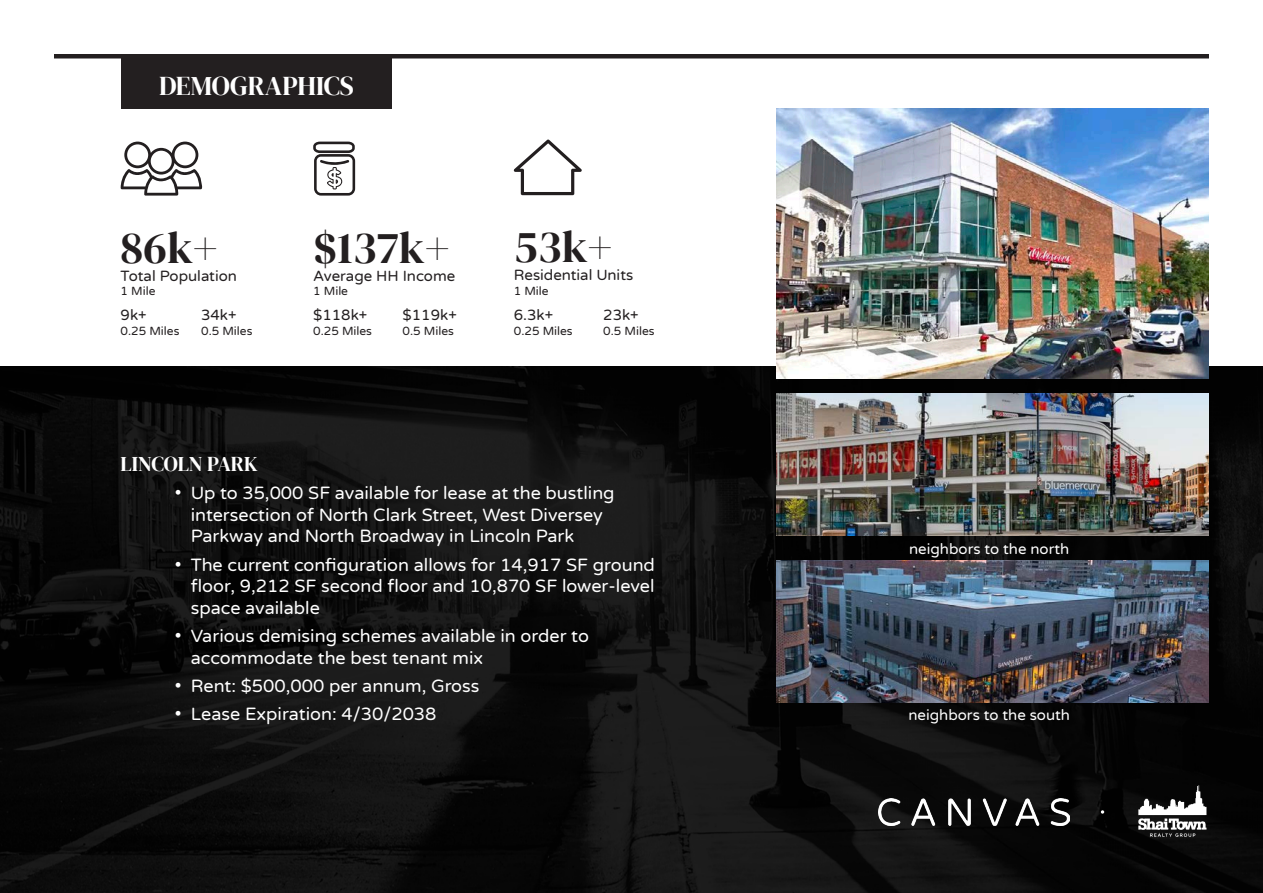
<style>
.page{position:relative;width:1263px;height:893px;background:#fff}
.page>*{position:absolute;margin:0;border:0;box-sizing:border-box;transform-origin:0 0}
.t1{font:45px "DM Serif Display";color:#231f20}
.t2{font:27px "DM Serif Display";letter-spacing:-.005em;color:#fff}
.t3{font:21px "DM Serif Display";letter-spacing:-.005em;color:#fff}
.t4{font:18px/21.6px "Varela Round";color:#fff}
.t5{font:15px "Varela Round";color:#231f20}
.t6{font:15px "Varela Round";color:#fff}
.t7{font:12px "Varela Round";color:#231f20}
</style>
<div class="page">
<img style="left:0;top:366px;width:1263px;height:527px">
<div style="left:54px;top:54px;width:1155px;height:5px;background:#231f20"></div>
<div style="left:122px;top:54px;width:270px;height:54px;background:#231f20"></div>
<svg style="left:121px;top:142px;width:81px;height:54px"></svg>
<svg style="left:313px;top:142px;width:42px;height:54px"></svg>
<img style="left:878px;top:798px;width:191px;height:27px">
<img style="left:1136px;top:785px;width:73px;height:54px">
<svg style="left:1101px;top:810px;width:3px;height:4px"></svg>
<img style="left:777px;top:108px;width:432px;height:270px">
<img style="left:777px;top:393px;width:432px;height:142px">
<img style="left:777px;top:560px;width:432px;height:142px">
<svg style="left:514px;top:139px;width:68px;height:56px"></svg>
<h2 class="t2" style="left:159px;top:70px;width:197px">DEMOGRAPHICS</h2>
<h1 class="t1" style="left:121px;top:222px;width:98px">86k+</h1>
<p class="t5" style="left:121px;top:265px;width:118px">Total Population</p>
<p class="t7" style="left:121px;top:283px;width:36px">1 Mile</p>
<p class="t5" style="left:201px;top:305px;width:37px">34k+</p>
<p class="t7" style="left:201px;top:322px;width:53px">0.5 Miles</p>
<p class="t5" style="left:121px;top:305px;width:28px">9k+</p>
<p class="t7" style="left:121px;top:322px;width:60px">0.25 Miles</p>
<h1 class="t1" style="left:313px;top:222px;width:138px">$137k+</h1>
<p class="t5" style="left:313px;top:265px;width:144px">Average HH Income</p>
<p class="t7" style="left:313px;top:283px;width:36px">1 Mile</p>
<p class="t5" style="left:403px;top:305px;width:56px">$119k+</p>
<p class="t7" style="left:403px;top:322px;width:53px">0.5 Miles</p>
<p class="t5" style="left:313px;top:305px;width:56px">$118k+</p>
<p class="t7" style="left:313px;top:322px;width:60px">0.25 Miles</p>
<h1 class="t1" style="left:514px;top:221px;width:100px">53k+</h1>
<p class="t5" style="left:514px;top:265px;width:121px">Residential Units</p>
<p class="t7" style="left:514px;top:282px;width:36px">1 Mile</p>
<p class="t5" style="left:514px;top:305px;width:41px">6.3k+</p>
<p class="t7" style="left:514px;top:322px;width:60px">0.25 Miles</p>
<p class="t5" style="left:603px;top:305px;width:37px">23k+</p>
<p class="t7" style="left:603px;top:322px;width:53px">0.5 Miles</p>
<p class="t3" style="left:121px;top:451px;width:139px">LINCOLN PARK</p>
<p class="t4" style="left:191px;top:481px;width:425px;text-indent:-16px">• Up to 35,000 SF available for lease at the bustling intersection of North Clark Street, West Diversey<br>Parkway and North Broadway in Lincoln Park</p>
<p class="t4" style="left:191px;top:553px;width:466px;text-align:justify;text-indent:-16px">• The current configuration allows for 14,917 SF ground floor, 9,212 SF second floor and 10,870 SF lower-level space available</p>
<p class="t4" style="left:191px;top:625px;width:400px;text-indent:-16px">• Various demising schemes available in order to accommodate the best tenant mix</p>
<p class="t4" style="left:175px;top:675px;width:306px">• Rent: $500,000 per annum, Gross</p>
<p class="t4" style="left:175px;top:703px;width:263px">• Lease Expiration: 4/30/2038</p>
<p class="t6" style="left:909px;top:538px;width:162px">neighbors to the north</p>
<p class="t6" style="left:908px;top:705px;width:163px">neighbors to the south</p>
</div>
